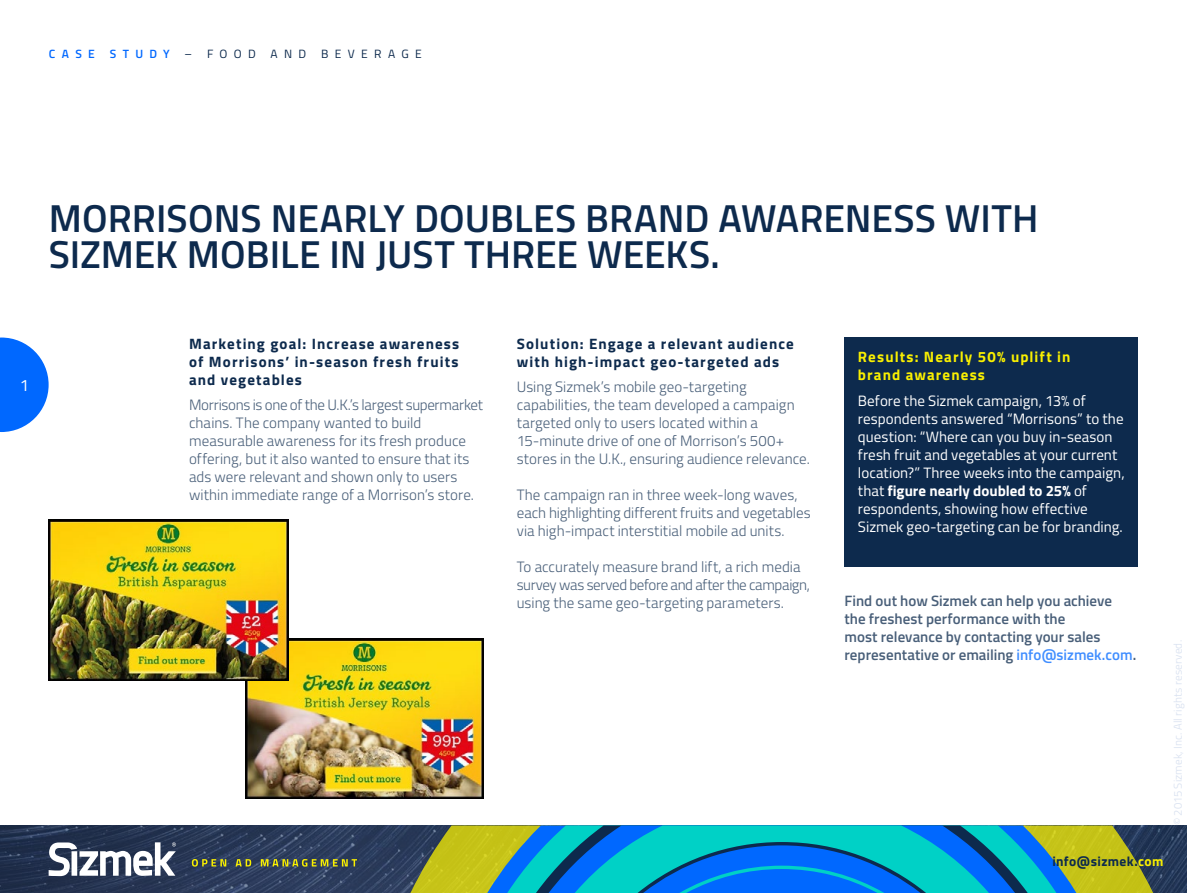
<style>
.page{position:relative;width:1187px;height:893px;background:#fff}
.page>*{position:absolute;margin:0;border:0;box-sizing:border-box;transform-origin:0 0}
.t1{font:600 39px/36px "Titillium";color:#0d2a4d}
.t2{font:16.5px "Titillium";color:#fff}
.t3{font:300 15px/18px "Titillium";color:#495f79}
.t4{font:15px/18px "Titillium";letter-spacing:.005em;color:#fff}
.t5{font:700 15px/18px "Titillium";letter-spacing:.075em;color:#0d2a4d;text-align:justify}
.t6{font:600 15px/18px "Titillium";color:#495f79}
.t7{font:700 15px/18px "Titillium";letter-spacing:.075em;color:#faf000}
.t8{font:700 13.5px "Titillium";letter-spacing:.03em;color:#0d2a4d}
.t9{font:12px "Titillium";letter-spacing:.525em;color:#0d2a4d}
.t10{font:300 11.25px "Titillium";letter-spacing:.015em;color:#d6dfef}
.s1{font-weight:600;color:#0068ff}
.s2{font-weight:700}
.s3{color:#408eff}
.s4{color:#faf000}
</style>
<div class="page">
<img style="left:0;top:825px;width:1186px;height:68px">
<svg style="left:410px;top:825px;width:743px;height:68px;background:#9da028"></svg>
<svg style="left:487px;top:825px;width:589px;height:68px;background:#119ac5"></svg>
<svg style="left:192px;top:859px;width:34px;height:8px"></svg>
<svg style="left:235px;top:859px;width:16px;height:7px"></svg>
<svg style="left:261px;top:859px;width:96px;height:8px"></svg>
<svg style="left:49px;top:842px;width:127px;height:34px"></svg>
<svg style="left:0;top:338px;width:49px;height:94px"></svg>
<div style="left:844px;top:338px;width:294px;height:229px;background:#0d2a4d"></div>
<img style="left:245px;top:638px;width:238px;height:160px">
<img style="left:49px;top:519px;width:239px;height:161px">
<p class="t9" style="left:49px;top:45px;width:374px"><span class="s1">CASE STUDY</span> – FOOD AND BEVERAGE</p>
<h1 class="t1" style="left:49px;top:198px;width:991px">MORRISONS NEARLY DOUBLES BRAND AWARENESS WITH<br>SIZMEK MOBILE IN JUST THREE WEEKS.</h1>
<p class="t2" style="left:20px;top:373px;width:11px">1</p>
<p class="t5" style="left:189px;top:334px;width:271px">Marketing goal: Increase awareness of Morrisons’ in-season fresh fruits and vegetables</p>
<p class="t3" style="left:189px;top:395px;width:295px">Morrisons is one of the U.K.’s largest supermarket chains. The company wanted to build measurable awareness for its fresh produce offering, but it also wanted to ensure that its ads were relevant and shown only to users within immediate range of a Morrison’s store.</p>
<p class="t5" style="left:516px;top:334px;width:278px">Solution: Engage a relevant audience with high-impact geo-targeted ads</p>
<p class="t3" style="left:516px;top:377px;width:294px">Using Sizmek’s mobile geo-targeting capabilities, the team developed a campaign targeted only to users located within a 15-minute drive of one of Morrison’s 500+ stores in the U.K., ensuring audience relevance.</p>
<p class="t3" style="left:516px;top:485px;width:295px">The campaign ran in three week-long waves, each highlighting different fruits and vegetables via high-impact interstitial mobile ad units.</p>
<p class="t3" style="left:516px;top:557px;width:295px">To accurately measure brand lift, a rich media survey was served before and after the campaign, using the same geo-targeting parameters.</p>
<p class="t7" style="left:857px;top:347px;width:214px">Results: Nearly 50% uplift in brand awareness</p>
<p class="t4" style="left:857px;top:391px;width:268px">Before the Sizmek campaign, 13% of respondents answered “Morrisons” to the question: “Where can you buy in-season fresh fruit and vegetables at your current location?” Three weeks into the campaign, that <span class="s2">figure nearly doubled to 25%</span> of respondents, showing how effective Sizmek geo-targeting can be for branding.</p>
<p class="t6" style="left:844px;top:591px;width:293px">Find out how Sizmek can help you achieve the freshest performance with the<br>most relevance by contacting your sales representative or emailing <span class="s3">info@sizmek.com</span>.</p>
<p class="t10" style="left:1169px;top:825px;width:187px;rotate:-90deg">© 2015 Sizmek, Inc. All rights reserved.</p>
<p class="t8" style="left:1052px;top:851px;width:112px">info@sizmek.<span class="s4">com</span></p>
</div>
